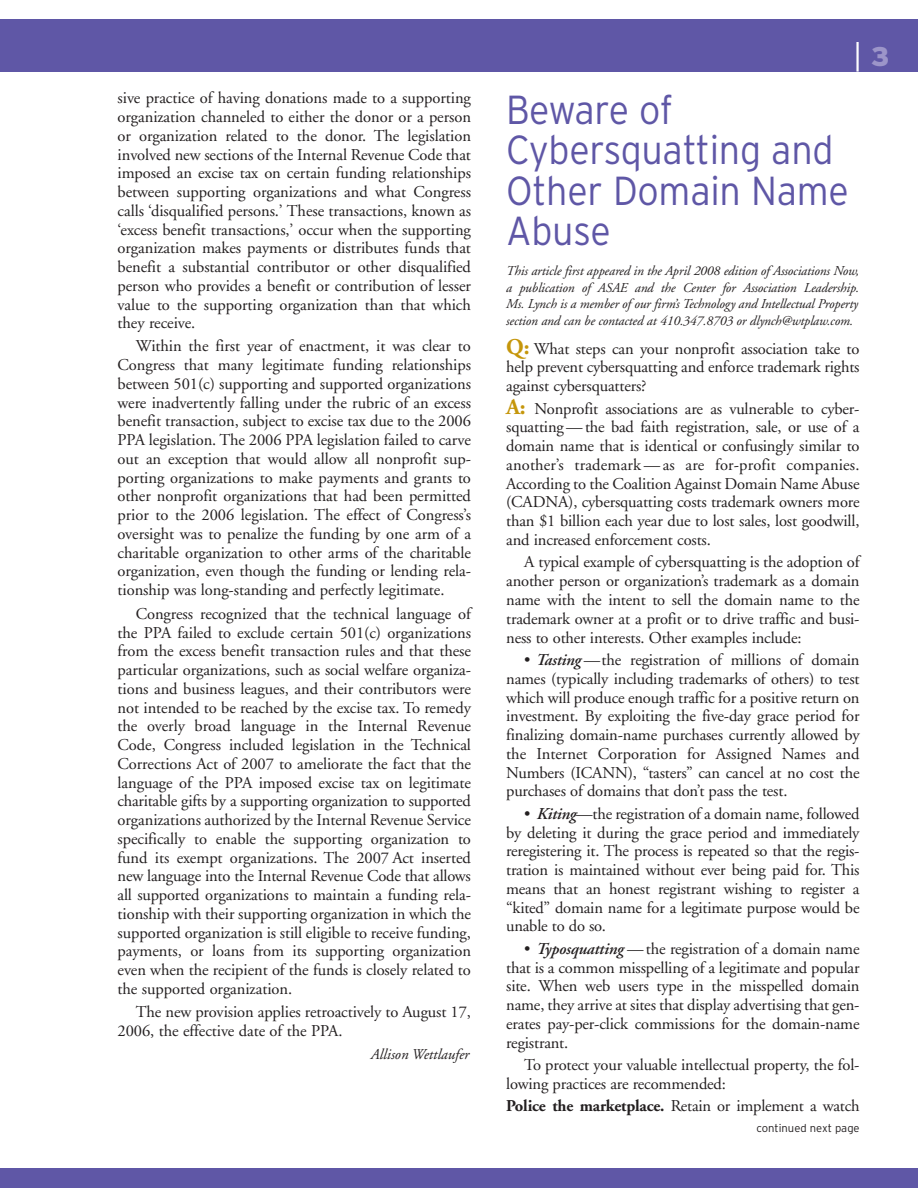
<style>
.page{position:relative;width:918px;height:1188px;background:#fff}
.page>*{position:absolute;margin:0;border:0;box-sizing:border-box;transform-origin:0 0}
.t1{font:300 40.5px/40.5px "Interstate";letter-spacing:-.005em;color:#5f57a6;scale:.93 1}
.t2{font:300 30px "Interstate";color:#fff}
.t3{font:16.5px/18.8px "Adobe Garamond";letter-spacing:-.01em;color:#231f20;text-align:justify}
.t4{font:italic 15px "Adobe Garamond";color:#231f20}
.t5{font:italic 13.5px/16.5px "Adobe Garamond";letter-spacing:-.01em;color:#231f20;text-align:justify}
.t6{font:300 11.25px "Interstate";color:#231f20}
.s1{font-weight:900;font-size:27px;color:#9c95c9}
.s2{font-weight:700;font-size:22.5px;color:#c5960b}
.s3{font-weight:600;font-style:italic}
.s4{font-weight:700}
</style>
<div class="page">
<div style="left:0;top:1168px;width:918px;height:20px;background:#5f57a6"></div>
<div style="left:0;top:19px;width:918px;height:52px;background:#5f57a6"></div>
<p class="t3" style="left:118px;top:90px;width:355px">sive practice of having donations made to a supporting organization channeled to either the donor or a person or organization related to the donor. The legislation involved new sections of the Internal Revenue Code that imposed an excise tax on certain funding relationships between supporting organizations and what Congress calls ‘disqualified persons.’ These transactions, known as ‘excess benefit transactions,’ occur when the supporting organization makes payments or distributes funds that benefit a substantial contributor or other disqualified person who provides a benefit or contribution of lesser value to the supporting organization than that which they receive.</p>
<p class="t3" style="left:118px;top:338px;width:355px;text-indent:18px">Within the first year of enactment, it was clear to Congress that many legitimate funding relationships between 501(c) supporting and supported organizations were inadvertently falling under the rubric of an excess benefit transaction, subject to excise tax due to the 2006<br>PPA legislation. The 2006 PPA legislation failed to carve out an exception that would allow all nonprofit sup&shy;porting organizations to make payments and grants to other nonprofit organizations that had been permitted prior to the 2006 legislation. The effect of Congress’s oversight was to penalize the funding by one arm of a charitable organization to other arms of the charitable organization, even though the funding or lending rela&shy;tionship was long-standing and perfectly legitimate.</p>
<p class="t3" style="left:118px;top:606px;width:355px;text-indent:18px">Congress recognized that the technical language of the PPA failed to exclude certain 501(c) organizations from the excess benefit transaction rules and that these particular organizations, such as social welfare organiza&shy;tions and business leagues, and their contributors were not intended to be reached by the excise tax. To remedy the overly broad language in the Internal Revenue Code, Congress included legislation in the Technical Corrections Act of 2007 to ameliorate the fact that the language of the PPA imposed excise tax on legitimate charitable gifts by a supporting organization to supported organizations authorized by the Internal Revenue Service specifically to enable the supporting organization to fund its exempt organizations. The 2007 Act inserted new language into the Internal Revenue Code that allows all supported organizations to maintain a funding rela&shy;tionship with their supporting organization in which the supported organization is still eligible to receive funding, payments, or loans from its supporting organization even when the recipient of the funds is closely related to the supported organization.</p>
<p class="t3" style="left:118px;top:1004px;width:355px;text-indent:18px">The new provision applies retroactively to August 17,<br>2006, the effective date of the PPA.</p>
<p class="t4" style="left:371px;top:1048px;width:100px">Allison Wettlaufer</p>
<h2 class="t2" style="left:853px;top:45px;width:38px">| <span class="s1">3</span></h2>
<h1 class="t1" style="left:506px;top:93px;width:370px">Beware of<br>Cybersquatting and<br>Other Domain Name<br>Abuse</h1>
<p class="t5" style="left:506px;top:264px;width:355px">This article first appeared in the April 2008 edition of Associations Now, a publication of ASAE and the Center for Association Leadership.<br>Ms. Lynch is a member of our firm’s Technology and Intellectual Property section and can be contacted at 410.347.8703 or dlynch@wtplaw.com.</p>
<p class="t3" style="left:506px;top:341px;width:355px"><span class="s2">Q:</span> What steps can your nonprofit association take to help prevent cybersquatting and enforce trademark rights against cybersquatters?</p>
<p class="t3" style="left:506px;top:401px;width:355px"><span class="s2">A:</span> Nonprofit associations are as vulnerable to cyber&shy;squatting — the bad faith registration, sale, or use of a domain name that is identical or confusingly similar to another’s trademark — as are for-profit companies.<br>According to the Coalition Against Domain Name Abuse (CADNA), cybersquatting costs trademark owners more than $1 billion each year due to lost sales, lost goodwill, and increased enforcement costs.</p>
<p class="t3" style="left:506px;top:554px;width:355px;text-indent:18px">A typical example of cybersquatting is the adoption of another person or organization’s trademark as a domain name with the intent to sell the domain name to the trademark owner at a profit or to drive traffic and busi&shy;ness to other interests. Other examples include:</p>
<p class="t3" style="left:506px;top:652px;width:355px;text-indent:18px">• <span class="s3">Tasting</span>—the registration of millions of domain names (typically including trademarks of others) to test which will produce enough traffic for a positive return on investment. By exploiting the five-day grace period for finalizing domain-name purchases currently allowed by the Internet Corporation for Assigned Names and Numbers (ICANN), “tasters” can cancel at no cost the purchases of domains that don’t pass the test.</p>
<p class="t3" style="left:506px;top:806px;width:355px;text-indent:18px">• <span class="s3">Kiting</span>—the registration of a domain name, followed by deleting it during the grace period and immediately reregistering it. The process is repeated so that the regis&shy;tration is maintained without ever being paid for. This means that an honest registrant wishing to register a “kited” domain name for a legitimate purpose would be unable to do so.</p>
<p class="t3" style="left:506px;top:941px;width:355px;text-indent:18px">• <span class="s3">Typosquatting</span> — the registration of a domain name that is a common misspelling of a legitimate and popular site. When web users type in the misspelled domain name, they arrive at sites that display advertising that gen&shy;erates pay-per-click commissions for the domain-name registrant.</p>
<p class="t3" style="left:506px;top:1057px;width:355px;text-indent:18px">To protect your valuable intellectual property, the fol&shy;lowing practices are recommended:</p>
<p class="t3" style="left:506px;top:1098px;width:355px"><span class="s4">Police the marketplace.</span> Retain or implement a watch</p>
<p class="t6" style="left:756px;top:1124px;width:105px">continued next page</p>
</div>
